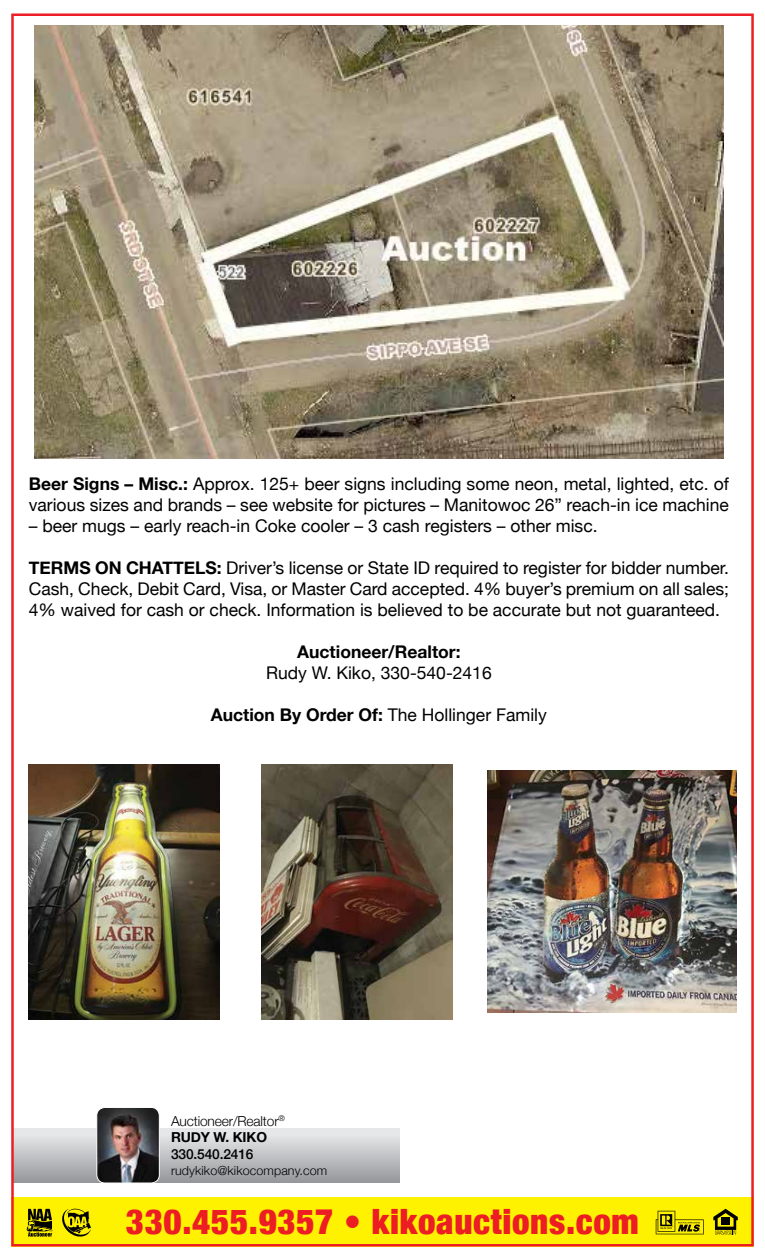
<style>
.page{position:relative;width:765px;height:1260px;background:#fff}
.page>*{position:absolute;margin:0;border:0;box-sizing:border-box;transform-origin:0 0}
.t1{font:900 condensed 34.88px "Helvetica Neue";letter-spacing:.02em;color:#ed1d24}
.t2{font:17.5px/21px "Helvetica Neue";color:#000}
.t3{font:700 17.5px "Helvetica Neue";color:#000}
.t4{font:300 13.75px/16.5px "Helvetica Neue";letter-spacing:-.01em;color:#000}
.t5{font:500 13.75px "Helvetica Neue";letter-spacing:-.01em;color:#000}
.t6{font:300 12.5px "Helvetica Neue";letter-spacing:.01em;color:#000}
.s1{font-weight:700}
</style>
<div class="page">
<img style="left:11px;top:13px;width:743px;height:1233px">
<svg style="left:26px;top:1209px;width:26px;height:28px"></svg>
<svg style="left:62px;top:1209px;width:29px;height:28px"></svg>
<p class="t2" style="left:29px;top:474px;width:702px"><span class="s1">Beer Signs – Misc.:</span> Approx. 125+ beer signs including some neon, metal, lighted, etc. of various sizes and brands – see website for pictures – Manitowoc 26” reach-in ice machine</p>
<p class="t2" style="left:29px;top:516px;width:570px">– beer mugs – early reach-in Coke cooler – 3 cash registers – other misc.</p>
<p class="t2" style="left:29px;top:558px;width:702px;text-align:justify"><span class="s1">TERMS ON CHATTELS:</span> Driver’s license or State ID required to register for bidder number.<br>Cash, Check, Debit Card, Visa, or Master Card accepted. 4% buyer’s premium on all sales; 4% waived for cash or check. Information is believed to be accurate but not guaranteed.</p>
<p class="t3" style="left:297px;top:638px;width:165px">Auctioneer/Realtor:</p>
<p class="t2" style="left:266px;top:663px;width:227px">Rudy W. Kiko, 330-540-2416</p>
<p class="t2" style="left:211px;top:705px;width:338px"><span class="s1">Auction By Order Of:</span> The Hollinger Family</p>
<p class="t4" style="left:171px;top:1112px;width:115px">Auctioneer/Realtor<sup>®<br></sup><span class="s1">RUDY W. KIKO</span></p>
<p class="t5" style="left:171px;top:1143px;width:84px">330.540.2416</p>
<p class="t6" style="left:171px;top:1161px;width:158px">rudykiko@kikocompany.com</p>
<h1 class="t1" style="left:126px;top:1193px;width:514px">330.455.9357 • kikoauctions.com</h1>
</div>
